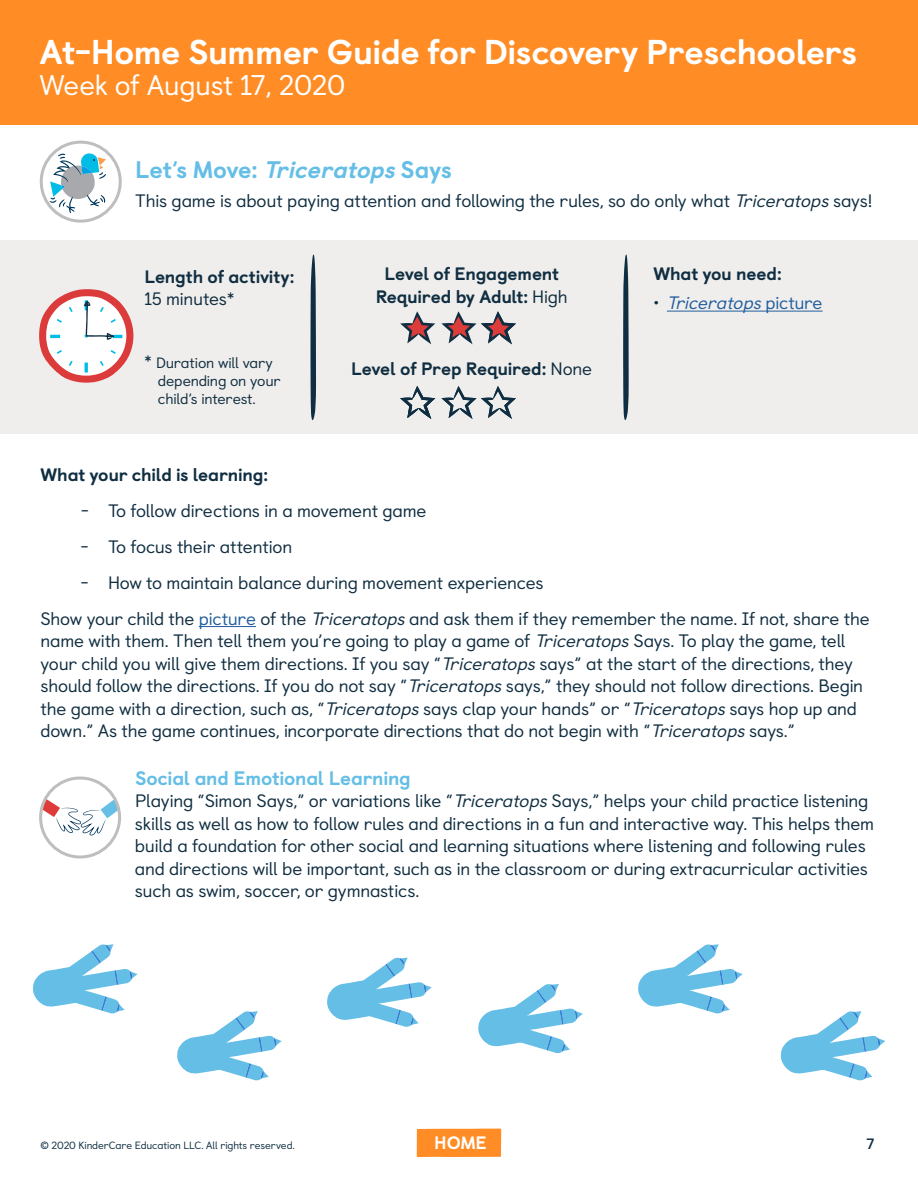
<style>
.page{position:relative;width:918px;height:1188px;background:#fff}
.page>*{position:absolute;margin:0;border:0;box-sizing:border-box;transform-origin:0 0}
.t1{font:800 34.5px "Castledown";letter-spacing:-.015em;color:#fff}
.t2{font:28.5px "Castledown";letter-spacing:-.015em;color:#fff}
.t3{font:800 24px "Castledown";letter-spacing:-.01em;color:#64bee6}
.t4{font:800 19.5px "Castledown";letter-spacing:-.015em;color:#64bee6}
.t5{font:18px/22.5px "Castledown";letter-spacing:-.015em;color:#102e41}
.t6{font:800 18px/22.5px "Castledown";letter-spacing:-.015em;color:#102e41;text-align:center}
.t7{font:italic 18px "Castledown";color:#215e9e}
.t8{font:800 18px "Castledown";color:#fff}
.t9{font:15px/18px "Castledown";letter-spacing:-.015em;color:#102e41}
.t10{font:700 15px "Castledown";color:#102e41}
.t11{font:10.5px "Castledown";letter-spacing:-.01em;color:#102e41}
.s1{font-style:italic}
.s2{font-size:18px}
.s3{font-weight:400}
.s4{font-style:normal;color:#102e41}
.s5{font-style:normal}
.s6{color:#215e9e}
</style>
<div class="page">
<div style="left:417px;top:1129px;width:84px;height:28px;background:#ff8c24"></div>
<div style="left:0;top:0;width:918px;height:125px;background:#ff8c24"></div>
<svg style="left:41px;top:142px;width:79px;height:79px"></svg>
<svg style="left:50px;top:153px;width:56px;height:60px"></svg>
<div style="left:40px;top:141px;width:82px;height:82px;border:3px solid #bebebe;border-radius:50%"></div>
<hr style="left:199px;top:626px;width:57px;height:1px;background:#215e9e">
<svg style="left:41px;top:790px;width:79px;height:46px"></svg>
<div style="left:39px;top:777px;width:82px;height:81px;border:3px solid #bebebe;border-radius:50%"></div>
<div style="left:0;top:241px;width:918px;height:193px;background:#f0eeec"></div>
<hr style="left:667px;top:311px;width:156px;height:1px;background:#215e9e">
<svg style="left:310px;top:254px;width:6px;height:167px"></svg>
<svg style="left:623px;top:254px;width:6px;height:167px"></svg>
<svg style="left:400px;top:311px;width:35px;height:33px"></svg>
<svg style="left:400px;top:386px;width:35px;height:33px"></svg>
<svg style="left:441px;top:311px;width:75px;height:33px"></svg>
<svg style="left:441px;top:386px;width:75px;height:33px"></svg>
<svg style="left:39px;top:289px;width:94px;height:94px"></svg>
<svg style="left:33px;top:944px;width:104px;height:70px"></svg>
<svg style="left:638px;top:944px;width:105px;height:70px"></svg>
<svg style="left:177px;top:1011px;width:105px;height:69px"></svg>
<svg style="left:781px;top:1011px;width:104px;height:69px"></svg>
<svg style="left:327px;top:958px;width:105px;height:69px"></svg>
<svg style="left:478px;top:984px;width:105px;height:69px"></svg>
<h1 class="t1" style="left:40px;top:24px;width:819px">At-Home Summer Guide for Discovery Preschoolers</h1>
<h2 class="t2" style="left:40px;top:63px;width:307px">Week of August 17, 2020</h2>
<h3 class="t3" style="left:135px;top:150px;width:318px">Let’s Move: <span class="s1">Triceratops</span>Says</h3>
<p class="t5" style="left:135px;top:188px;width:739px">This game is about paying attention and following the rules, so do only what <span class="s1">Triceratops</span>says!</p>
<p class="t6" style="left:144px;top:264px;width:152px">Length of activity:</p>
<p class="t5" style="left:144px;top:286px;width:91px">15 minutes*</p>
<p class="t9" style="left:158px;top:353px;width:124px;text-indent:-14px"><span class="s2">*</span> Duration will vary depending on your child’s interest.</p>
<p class="t6" style="left:376px;top:261px;width:194px">Level of Engagement<br>Required by Adult: <span class="s3">High</span></p>
<p class="t6" style="left:351px;top:355px;width:243px">Level of Prep Required: <span class="s3">None</span></p>
<p class="t6" style="left:653px;top:261px;width:130px">What you need:</p>
<p class="t7" style="left:653px;top:289px;width:171px"><span class="s4">•</span> Triceratops<span class="s5">p i c t u r e</span></p>
<p class="t6" style="left:40px;top:462px;width:229px">What your child is learning:</p>
<p class="t5" style="left:81px;top:498px;width:347px">- To follow directions in a movement game</p>
<p class="t5" style="left:81px;top:534px;width:213px">- To focus their attention</p>
<p class="t5" style="left:40px;top:563px;width:831px;line-height:36px;text-indent:40px">- How to maintain balance during movement experiences<br>Show your child the <span class="s6">picture</span> of the <span class="s1">Triceratops</span>and ask them if they remember the name. If not, share the</p>
<p class="t5" style="left:40px;top:628px;width:824px">name with them. Then tell them you’re going to play a game of <span class="s1">Triceratops</span>Says. To play the game, tell your child you will give them directions. If you say “<span class="s1">Triceratops</span>says” at the start of the directions, they should follow the directions. If you do not say “<span class="s1">Triceratops</span>says,” they should not follow directions. Begin the game with a direction, such as, “<span class="s1">Triceratops</span>says clap your hands” or “<span class="s1">Triceratops</span>says hop up and down.” As the game continues, incorporate directions that do not begin with “<span class="s1">Triceratops</span>says.”</p>
<p class="t4" style="left:135px;top:762px;width:277px">Social and Emotional Learning</p>
<p class="t5" style="left:135px;top:788px;width:741px">Playing “Simon Says,” or variations like “<span class="s1">Triceratops</span>Says,” helps your child practice listening skills as well as how to follow rules and directions in a fun and interactive way. This helps them build a foundation for other social and learning situations where listening and following rules and directions will be important, such as in the classroom or during extracurricular activities such as swim, soccer, or gymnastics.</p>
<p class="t11" style="left:40px;top:1137px;width:256px">© 2020 KinderCare Education LLC. All rights reserved.</p>
<p class="t8" style="left:434px;top:1128px;width:54px">HOME</p>
<p class="t10" style="left:867px;top:1132px;width:9px">7</p>
</div>
